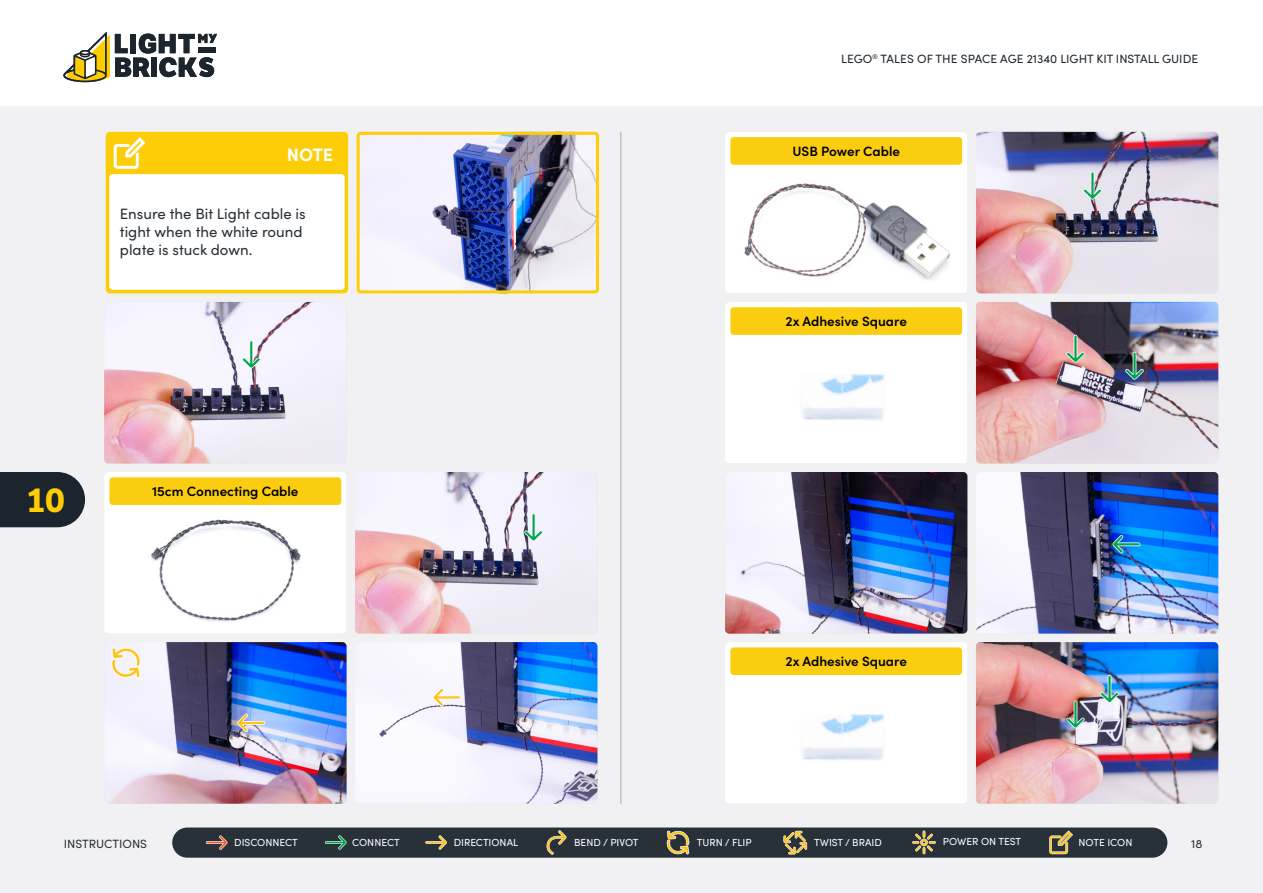
<style>
.page{position:relative;width:1263px;height:893px;background:#fff}
.page>*{position:absolute;margin:0;border:0;box-sizing:border-box;transform-origin:0 0}
.t1{font:700 33px "LFT Etica";color:#ffcd03}
.t2{font:700 18px "Sofia Pro";color:#fff}
.t3{font:15px/18px "Sofia Pro";color:#283038}
.t4{font:600 13.5px "Sofia Pro";color:#000}
.t5{font:12px "Sofia Pro";color:#1c252d}
.t6{font:12px "Sofia Pro";color:#283038}
.t7{font:10.2px "Sofia Pro";color:#fff}
</style>
<div class="page">
<div style="left:0;top:106px;width:1263px;height:787px;background:#f1f1f3"></div>
<hr style="left:621px;top:132px;width:1px;height:672px;background:#000">
<div style="left:172px;top:827px;width:995px;height:31px;background:#283038;border-radius:15px"></div>
<svg style="left:783px;top:831px;width:24px;height:23px"></svg>
<svg style="left:206px;top:835px;width:22px;height:15px"></svg>
<svg style="left:325px;top:835px;width:22px;height:15px"></svg>
<svg style="left:425px;top:835px;width:22px;height:15px"></svg>
<svg style="left:546px;top:830px;width:21px;height:25px"></svg>
<svg style="left:1049px;top:830px;width:24px;height:24px"></svg>
<svg style="left:912px;top:830px;width:24px;height:24px"></svg>
<svg style="left:666px;top:830px;width:24px;height:25px"></svg>
<svg style="left:63px;top:32px;width:154px;height:50px"></svg>
<svg style="left:0;top:472px;width:85px;height:55px;background:#2a333a"></svg>
<img style="left:976px;top:132px;width:242px;height:161px">
<img style="left:725px;top:132px;width:242px;height:161px">
<div style="left:730px;top:137px;width:232px;height:28px;background:#fbcd10;border-radius:3px"></div>
<img style="left:355px;top:472px;width:213px;height:162px">
<img style="left:104px;top:302px;width:229px;height:161px">
<img style="left:976px;top:302px;width:242px;height:161px">
<img style="left:976px;top:472px;width:242px;height:162px">
<img style="left:356px;top:642px;width:241px;height:162px">
<img style="left:105px;top:472px;width:241px;height:161px">
<div style="left:109px;top:477px;width:232px;height:28px;background:#fbcd10;border-radius:3px"></div>
<img style="left:976px;top:642px;width:242px;height:162px">
<img style="left:725px;top:472px;width:242px;height:162px">
<img style="left:105px;top:642px;width:242px;height:162px">
<div style="left:725px;top:302px;width:242px;height:161px;background:#fff"></div>
<div style="left:730px;top:307px;width:232px;height:28px;background:#fbcd10;border-radius:3px"></div>
<div style="left:725px;top:643px;width:242px;height:160px;background:#fff"></div>
<div style="left:730px;top:647px;width:232px;height:28px;background:#fbcd10;border-radius:3px"></div>
<svg style="left:237px;top:714px;width:28px;height:18px"></svg>
<svg style="left:433px;top:688px;width:28px;height:19px"></svg>
<svg style="left:242px;top:340px;width:18px;height:29px"></svg>
<svg style="left:524px;top:513px;width:19px;height:28px"></svg>
<svg style="left:1083px;top:172px;width:19px;height:28px"></svg>
<svg style="left:1066px;top:335px;width:19px;height:28px"></svg>
<svg style="left:1125px;top:352px;width:19px;height:28px"></svg>
<svg style="left:1112px;top:535px;width:28px;height:18px"></svg>
<svg style="left:1066px;top:700px;width:19px;height:29px"></svg>
<svg style="left:1100px;top:675px;width:19px;height:28px"></svg>
<img style="left:361px;top:136px;width:234px;height:153px">
<div style="left:357px;top:132px;width:242px;height:161px;border:3px solid #fdce07;border-radius:3px"></div>
<div style="left:106px;top:132px;width:242px;height:161px;background:#fdce07;border-radius:4px"></div>
<div style="left:109px;top:174px;width:236px;height:116px;background:#fff;border-radius:3px"></div>
<svg style="left:113px;top:137px;width:33px;height:32px"></svg>
<svg style="left:110px;top:647px;width:32px;height:32px"></svg>
<h2 class="t2" style="left:287px;top:141px;width:48px">NOTE</h2>
<h3 class="t3" style="left:120px;top:204px;width:187px">Ensure the Bit Light cable is tight when the white round plate is stuck down.</h3>
<h1 class="t1" style="left:27px;top:480px;width:39px">10</h1>
<h3 class="t4" style="left:152px;top:481px;width:148px">15cm Connecting Cable</h3>
<p class="t5" style="left:841px;top:50px;width:358px">LEGO<sup>®</sup> TALES OF THE SPACE AGE 21340 LIGHT KIT INSTALL GUIDE</p>
<h3 class="t4" style="left:792px;top:141px;width:109px">USB Power Cable</h3>
<h3 class="t4" style="left:785px;top:311px;width:123px">2x Adhesive Square</h3>
<h3 class="t4" style="left:785px;top:651px;width:123px">2x Adhesive Square</h3>
<p class="t6" style="left:64px;top:835px;width:85px">INSTRUCTIONS</p>
<p class="t7" style="left:234px;top:835px;width:65px">DISCONNECT</p>
<p class="t7" style="left:352px;top:835px;width:49px">CONNECT</p>
<p class="t7" style="left:454px;top:835px;width:66px">DIRECTIONAL</p>
<p class="t7" style="left:574px;top:835px;width:66px">BEND / PIVOT</p>
<p class="t7" style="left:697px;top:835px;width:56px">TURN / FLIP</p>
<p class="t7" style="left:814px;top:835px;width:69px">TWIST / BRAID</p>
<p class="t7" style="left:943px;top:834px;width:80px">POWER ON TEST</p>
<p class="t7" style="left:1078px;top:835px;width:55px">NOTE ICON</p>
<p class="t6" style="left:1191px;top:835px;width:13px">18</p>
</div>
